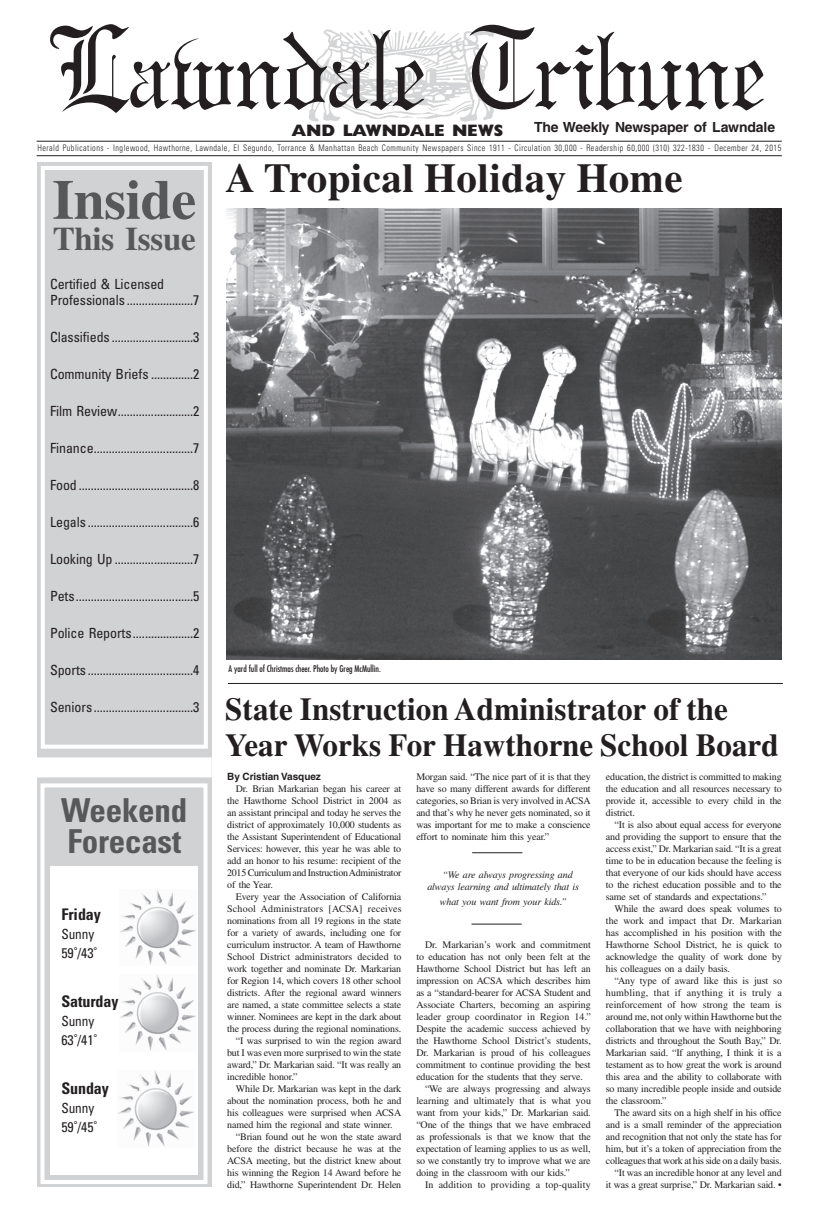
<style>
.page{position:relative;width:819px;height:1224px;background:#fff}
.page>*{position:absolute;margin:0;border:0;box-sizing:border-box;transform-origin:0 0}
.t1{font:109.1px "Gregorian";letter-spacing:-.01em;color:#231f20}
.t2{font:700 56px "Times LT Std";color:#57585a}
.Headline_30_29{font:700 41px "Times LT Std";letter-spacing:.01em;color:#231f20}
.t3{font:700 condensed 33px "Univers LT Std";letter-spacing:-.005em;color:#57585a}
.t4{font:700 33px "Times LT Std";color:#57585a}
.Headline_30_29-2{font:700 32px/36px "Times LT Std";color:#231f20}
.t5{font:800 16.6px "Gill Sans";letter-spacing:-.01em;color:#231f20}
.t6{font:700 condensed 16px "Univers LT Std";letter-spacing:-.005em;color:#231f20}
.Inside_ToC{font:condensed 14px "Univers LT Std";letter-spacing:-.005em;color:#231f20}
.t7{font:700 14px "Helvetica LT Std";letter-spacing:-.01em;color:#231f20}
.Inside_ToC-2{font:condensed 14px "Univers LT Std";letter-spacing:-.005em;color:#231f20;scale:.95 1}
.t8{font:10px/12px "Times LT Std";letter-spacing:-.015em;color:#231f20;text-align:justify}
.t9{font:italic 10px/12px "Times LT Std";letter-spacing:-.015em;color:#231f20}
.t10{font:10px "Times LT Std";letter-spacing:.015em;color:#231f20}
.Byline{font:700 10px "Helvetica LT Std";letter-spacing:-.005em;color:#231f20}
.t11{font:300 condensed 9px "Univers LT Std";letter-spacing:.06em;color:#231f20;scale:.9 1}
.t12{font:condensed 9px "Futura Std";color:#231f20}
</style>
<div class="page">
<img style="left:309px;top:29px;width:185px;height:93px">
<hr style="left:37px;top:141px;width:745px;height:1px;background:#231f20">
<hr style="left:37px;top:155px;width:745px;height:1px;background:#231f20">
<img style="left:227px;top:209px;width:555px;height:450px">
<div style="left:37px;top:162px;width:174px;height:1025px;background:#d1d2d4"></div>
<div style="left:40px;top:783px;width:168px;height:401px;border:4px solid #fff"></div>
<div style="left:41px;top:166px;width:167px;height:583px;border:4px solid #fff"></div>
<div style="left:37px;top:757px;width:175px;height:20px;background:#fff"></div>
<div style="left:51px;top:866px;width:147px;height:309px;background:#fff"></div>
<img style="left:120px;top:975px;width:76px;height:76px">
<img style="left:118px;top:1071px;width:76px;height:76px">
<img style="left:120px;top:889px;width:76px;height:76px">
<hr style="left:472px;top:853px;width:50px;height:1px;background:#231f20">
<hr style="left:471px;top:924px;width:51px;height:1px;background:#231f20">
<hr style="left:228px;top:683px;width:555px;height:1px;background:#231f20">
<h1 class="t1" style="left:50px;top:9px;width:719px">Lawndale Tribune</h1>
<h3 class="t5" style="left:291px;top:120px;width:213px">AND LAWNDALE NEWS</h3>
<p class="t11" style="left:37px;top:143px;width:828px">Herald Publications - Inglewood, Hawthorne, Lawndale, El Segundo, Torrance &amp; Manhattan Beach Community Newspapers Since 1911 - Circulation 30,000 - Readership 60,000 (310) 322-1830 - December 24, 2015</p>
<h3 class="t7" style="left:534px;top:118px;width:243px">The Weekly Newspaper of Lawndale</h3>
<p class="Headline_30_29" style="left:225px;top:154px;width:459px">A Tropical Holiday Home</p>
<p class="t2" style="left:52px;top:166px;width:146px">Inside</p>
<p class="t4" style="left:53px;top:219px;width:145px">This Issue</p>
<p class="Inside_ToC" style="left:50px;top:275px;width:116px">Certified &amp; Licensed</p>
<p class="Inside_ToC" style="left:50px;top:291px;width:151px">Professionals ......................7</p>
<p class="Inside_ToC" style="left:50px;top:328px;width:151px">Classifieds ...........................3</p>
<p class="Inside_ToC" style="left:50px;top:365px;width:151px">Community Briefs ..............2</p>
<p class="Inside_ToC" style="left:50px;top:402px;width:151px">Film Review.........................2</p>
<p class="Inside_ToC" style="left:50px;top:439px;width:151px">Finance.................................7</p>
<p class="Inside_ToC" style="left:50px;top:476px;width:151px">Food......................................8</p>
<p class="Inside_ToC" style="left:50px;top:513px;width:151px">Legals ...................................6</p>
<p class="Inside_ToC" style="left:50px;top:550px;width:151px">Looking Up ..........................7</p>
<p class="Inside_ToC" style="left:50px;top:587px;width:151px">Pets.......................................5</p>
<p class="Inside_ToC" style="left:50px;top:624px;width:151px">Police Reports....................2</p>
<p class="Inside_ToC" style="left:50px;top:661px;width:151px">Sports ...................................4</p>
<p class="Inside_ToC" style="left:50px;top:698px;width:151px">Seniors.................................3</p>
<p class="t12" style="left:229px;top:663px;width:154px">A yard full of Christmas cheer. Photo by Greg McMullin.</p>
<p class="Headline_30_29-2" style="left:225px;top:690px;width:555px">State Instruction Administrator of the<br>Year Works For Hawthorne School Board</p>
<p class="Byline" style="left:227px;top:770px;width:95px">By Cristian Vasquez</p>
<p class="t8" style="left:227px;top:782px;width:176px;text-indent:9px">Dr. Brian Markarian began his career at the Hawthorne School District in 2004 as an assistant principal and today he serves the district of approximately 10,000 students as the Assistant Superintendent of Educational Services: however, this year he was able to add an honor to his resume: recipient of the 2015 Curriculum and Instruction Administrator of the Year.</p>
<p class="t8" style="left:227px;top:890px;width:176px;text-indent:9px">Every year the Association of California School Administrators [ACSA] receives nominations from all 19 regions in the state for a variety of awards, including one for curriculum instructor. A team of Hawthorne School District administrators decided to work together and nominate Dr. Markarian for Region 14, which covers 18 other school districts. After the regional award winners are named, a state committee selects a state winner. Nominees are kept in the dark about the process during the regional nominations.</p>
<p class="t8" style="left:227px;top:1034px;width:176px;text-indent:9px">“I was surprised to win the region award but I was even more surprised to win the state award,” Dr. Markarian said. “It was really an incredible honor.”</p>
<p class="t8" style="left:227px;top:1082px;width:176px;text-indent:9px">While Dr. Markarian was kept in the dark about the nomination process, both he and his colleagues were surprised when ACSA named him the regional and state winner.</p>
<p class="t8" style="left:227px;top:1130px;width:176px;text-indent:9px">“Brian found out he won the state award before the district because he was at the ACSA meeting, but the district knew about his winning the Region 14 Award before he did,” Hawthorne Superintendent Dr. Helen</p>
<p class="t8" style="left:416px;top:771px;width:176px">Morgan said. “The nice part of it is that they have so many different awards for different categories, so Brian is very involved in ACSA and that’s why he never gets nominated, so it was important for me to make a conscience effort to nominate him this year.”</p>
<p class="t8" style="left:606px;top:771px;width:177px">education, the district is committed to making the education and all resources necessary to provide it, accessible to every child in the district.</p>
<p class="t8" style="left:606px;top:819px;width:177px;text-indent:9px">“It is also about equal access for everyone and providing the support to ensure that the access exist,” Dr. Markarian said. “It is a great time to be in education because the feeling is that everyone of our kids should have access to the richest education possible and to the same set of standards and expectations.”</p>
<p class="t8" style="left:606px;top:903px;width:178px;text-indent:9px">While the award does speak volumes to the work and impact that Dr. Markarian has accomplished in his position with the Hawthorne School District, he is quick to acknowledge the quality of work done by his colleagues on a daily basis.</p>
<p class="t8" style="left:606px;top:975px;width:178px;text-indent:9px">“Any type of award like this is just so humbling, that if anything it is truly a reinforcement of how strong the team is around me, not only within Hawthorne but the collaboration that we have with neighboring districts and throughout the South Bay,” Dr.<br>Markarian said. “If anything, I think it is a testament as to how great the work is around this area and the ability to collaborate with so many incredible people inside and outside the classroom.”</p>
<p class="t8" style="left:606px;top:1107px;width:177px;text-indent:9px">The award sits on a high shelf in his office and is a small reminder of the appreciation and recognition that not only the state has for him, but it’s a token of appreciation from the colleagues that work at his side on a daily basis.</p>
<p class="t8" style="left:606px;top:1167px;width:177px;text-align:right">“It was an incredible honor at any level and<br>it was a great surprise,” Dr. Markarian said. •</p>
<p class="t3" style="left:61px;top:790px;width:128px">Weekend</p>
<p class="t3" style="left:67px;top:821px;width:115px">Forecast</p>
<p class="t9" style="left:427px;top:868px;width:153px;text-indent:15px">“We are always progressing and always learning and ultimately that is</p>
<p class="t9" style="left:440px;top:895px;width:128px">what you want from your kids.”</p>
<p class="t6" style="left:61px;top:904px;width:41px">Friday</p>
<p class="Inside_ToC-2" style="left:61px;top:925px;width:36px">Sunny</p>
<p class="Inside_ToC" style="left:61px;top:944px;width:37px">59˚/43˚</p>
<p class="t6" style="left:61px;top:991px;width:58px">Saturday</p>
<p class="Inside_ToC-2" style="left:61px;top:1012px;width:36px">Sunny</p>
<p class="Inside_ToC" style="left:61px;top:1031px;width:37px">63˚/41˚</p>
<p class="t6" style="left:61px;top:1078px;width:49px">Sunday</p>
<p class="Inside_ToC-2" style="left:61px;top:1099px;width:36px">Sunny</p>
<p class="Inside_ToC" style="left:61px;top:1118px;width:37px">59˚/45˚</p>
<p class="t8" style="left:416px;top:939px;width:176px;text-indent:9px">Dr. Markarian’s work and commitment to education has not only been felt at the Hawthorne School District but has left an impression on ACSA which describes him as a “standard-bearer for ACSA Student and Associate Charters, becoming an aspiring leader group coordinator in Region 14.” Despite the academic success achieved by the Hawthorne School District’s students, Dr. Markarian is proud of his colleagues commitment to continue providing the best education for the students that they serve.</p>
<p class="t8" style="left:416px;top:1083px;width:176px;text-indent:9px">“We are always progressing and always learning and ultimately that is what you want from your kids,” Dr. Markarian said. “One of the things that we have embraced as professionals is that we know that the expectation of learning applies to us as well, so we constantly try to improve what we are doing in the classroom with our kids.”</p>
<p class="t10" style="left:425px;top:1179px;width:167px">In addition to providing a top-quality</p>
</div>
